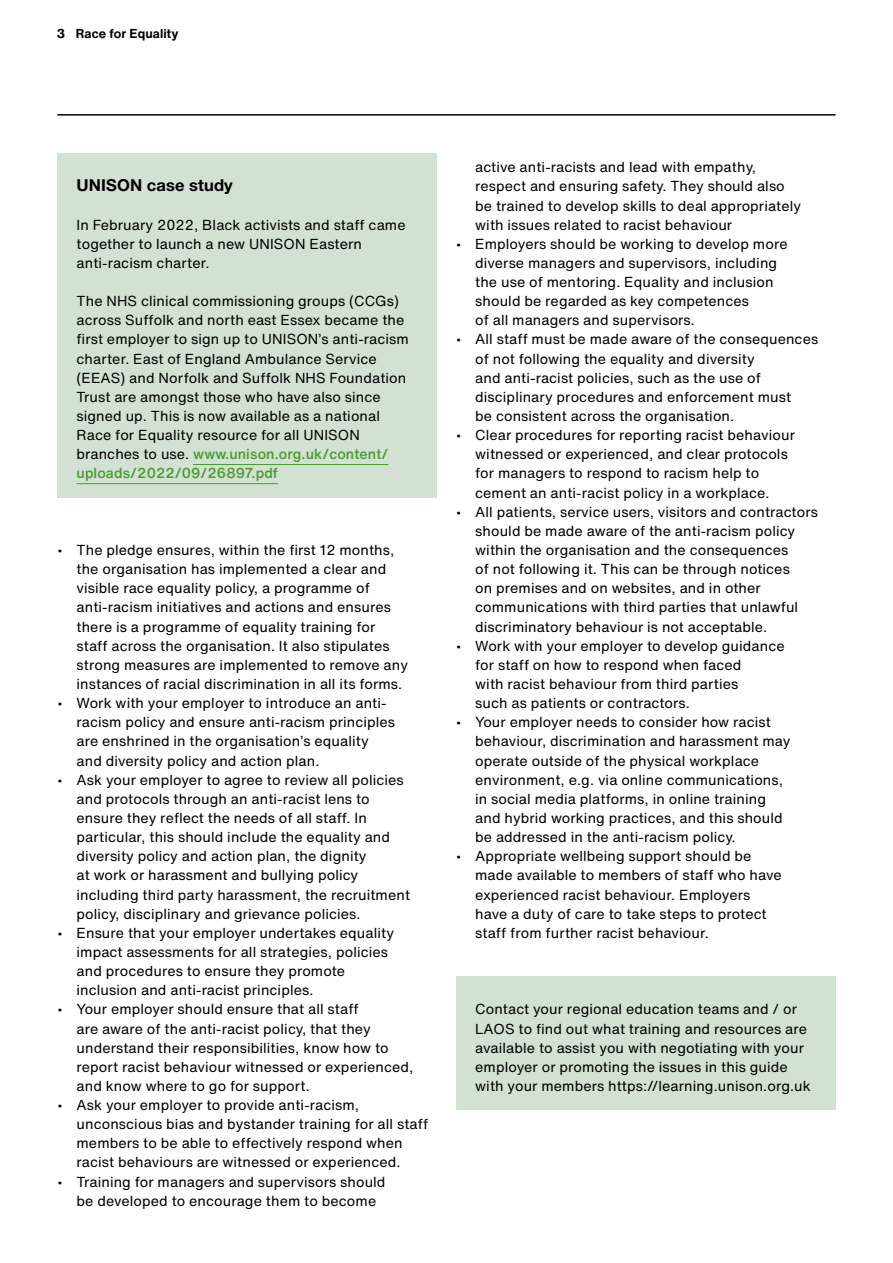
<style>
.page{position:relative;width:893px;height:1263px;background:#fff}
.page>*{position:absolute;margin:0;border:0;box-sizing:border-box;transform-origin:0 0}
.t1{font:700 16.5px "Helvetica Neue";letter-spacing:.01em;color:#000}
.t2{font:14.25px/19.2px "Helvetica Now Text";letter-spacing:.01em;color:#000}
.t3{font:700 12.75px "Helvetica Now Text";letter-spacing:.01em;color:#000}
.s1{font-weight:500;color:#4a9c2f}
</style>
<div class="page">
<hr style="left:57px;top:114px;width:779px;height:2px;background:#000">
<div style="left:57px;top:153px;width:380px;height:344px;background:#d2e1d2"></div>
<hr style="left:193px;top:464px;width:195px;height:1px;background:#4a9c2f">
<hr style="left:77px;top:483px;width:201px;height:1px;background:#4a9c2f">
<div style="left:456px;top:976px;width:380px;height:134px;background:#d2e1d2"></div>
<p class="t3" style="left:57px;top:24px;width:123px">3 Race for Equality</p>
<p class="t1" style="left:77px;top:175px;width:158px">UNISON case study</p>
<p class="t2" style="left:77px;top:215px;width:331px">In February 2022, Black activists and staff came together to launch a new UNISON Eastern anti-racism charter.</p>
<p class="t2" style="left:77px;top:291px;width:334px">The NHS clinical commissioning groups (CCGs) across Suffolk and north east Essex became the first employer to sign up to UNISON’s anti-racism charter. East of England Ambulance Service (EEAS) and Norfolk and Suffolk NHS Foundation Trust are amongst those who have also since signed up. This is now available as a national Race for Equality resource for all UNISON branches to use. <span class="s1">www.unison.org.uk/content/ uploads/2022/09/26897.pdf</span></p>
<p class="t2" style="left:77px;top:540px;width:333px;text-indent:-19px">• The pledge ensures, within the first 12 months, the organisation has implemented a clear and visible race equality policy, a programme of anti-racism initiatives and actions and ensures there is a programme of equality training for staff across the organisation. It also stipulates strong measures are implemented to remove any instances of racial discrimination in all its forms.</p>
<p class="t2" style="left:77px;top:693px;width:320px;text-indent:-19px">• Work with your employer to introduce an anti&shy;racism policy and ensure anti-racism principles are enshrined in the organisation’s equality and diversity policy and action plan.</p>
<p class="t2" style="left:77px;top:770px;width:335px;text-indent:-19px">• Ask your employer to agree to review all policies and protocols through an anti-racist lens to ensure they reflect the needs of all staff. In particular, this should include the equality and diversity policy and action plan, the dignity<br>at work or harassment and bullying policy including third party harassment, the recruitment policy, disciplinary and grievance policies.</p>
<p class="t2" style="left:77px;top:923px;width:319px;text-indent:-19px">• Ensure that your employer undertakes equality impact assessments for all strategies, policies and procedures to ensure they promote inclusion and anti-racist principles.</p>
<p class="t2" style="left:77px;top:999px;width:338px;text-indent:-19px">• Your employer should ensure that all staff<br>are aware of the anti-racist policy, that they understand their responsibilities, know how to report racist behaviour witnessed or experienced, and know where to go for support.</p>
<p class="t2" style="left:77px;top:1095px;width:353px;text-indent:-19px">• Ask your employer to provide anti-racism, unconscious bias and bystander training for all staff members to be able to effectively respond when racist behaviours are witnessed or experienced.</p>
<p class="t2" style="left:77px;top:1171px;width:310px;text-indent:-19px">• Training for managers and supervisors should be developed to encourage them to become</p>
<p class="t2" style="left:475px;top:157px;width:328px">active anti-racists and lead with empathy, respect and ensuring safety. They should also be trained to develop skills to deal appropriately with issues related to racist behaviour</p>
<p class="t2" style="left:475px;top:234px;width:314px;text-indent:-19px">• Employers should be working to develop more diverse managers and supervisors, including the use of mentoring. Equality and inclusion should be regarded as key competences<br>of all managers and supervisors.</p>
<p class="t2" style="left:475px;top:329px;width:345px;text-indent:-19px">• All staff must be made aware of the consequences of not following the equality and diversity<br>and anti-racist policies, such as the use of disciplinary procedures and enforcement must<br>be consistent across the organisation.</p>
<p class="t2" style="left:475px;top:425px;width:321px;text-indent:-19px">• Clear procedures for reporting racist behaviour witnessed or experienced, and clear protocols for managers to respond to racism help to cement an anti-racist policy in a workplace.</p>
<p class="t2" style="left:475px;top:502px;width:344px;text-indent:-19px">• All patients, service users, visitors and contractors should be made aware of the anti-racism policy within the organisation and the consequences<br>of not following it. This can be through notices<br>on premises and on websites, and in other communications with third parties that unlawful discriminatory behaviour is not acceptable.</p>
<p class="t2" style="left:475px;top:636px;width:311px;text-indent:-19px">• Work with your employer to develop guidance for staff on how to respond when faced<br>with racist behaviour from third parties<br>such as patients or contractors.</p>
<p class="t2" style="left:475px;top:712px;width:317px;text-indent:-19px">• Your employer needs to consider how racist behaviour, discrimination and harassment may operate outside of the physical workplace environment, e.g. via online communications, in social media platforms, in online training and hybrid working practices, and this should be addressed in the anti-racism policy.</p>
<p class="t2" style="left:475px;top:846px;width:308px;text-indent:-19px">• Appropriate wellbeing support should be made available to members of staff who have experienced racist behaviour. Employers have a duty of care to take steps to protect staff from further racist behaviour.</p>
<p class="t2" style="left:475px;top:999px;width:337px">Contact your regional education teams and / or LAOS to find out what training and resources are available to assist you with negotiating with your employer or promoting the issues in this guide with your members https://learning.unison.org.uk</p>
</div>
